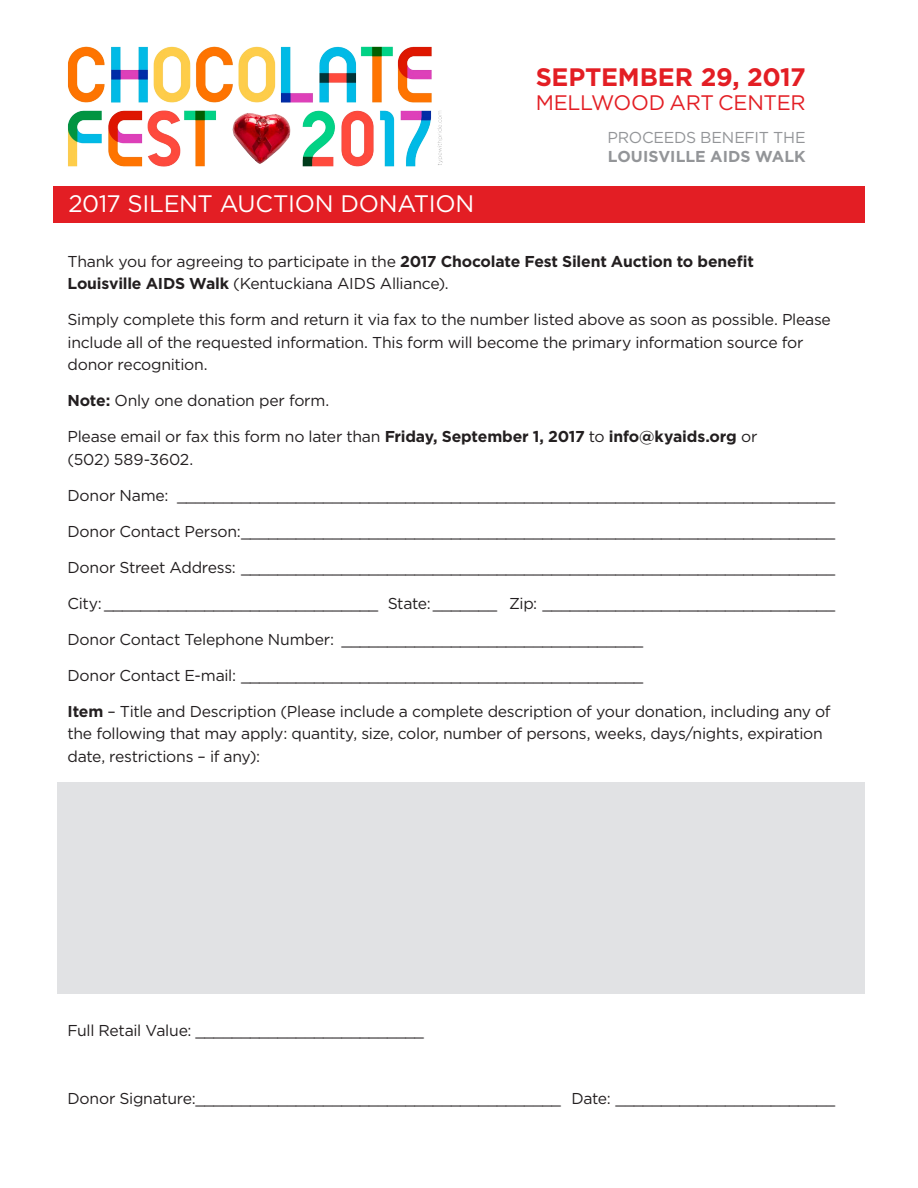
<style>
.page{position:relative;width:918px;height:1188px;background:#fff}
.page>*{position:absolute;margin:0;border:0;box-sizing:border-box;transform-origin:0 0}
.t1{font:700 25.2px "Gotham";letter-spacing:-.005em;color:#e31e24}
.S__Form{font:23.85px "Gotham";letter-spacing:-.015em;color:#fff}
.t2{font:21px "Gotham";letter-spacing:-.015em;color:#e31e24}
.S__Form-2{font:15.75px/22.5px "Gotham";letter-spacing:-.015em;color:#231f20}
.t3{font:15.75px/18.9px "Gotham";letter-spacing:-.02em;color:#939598}
.s1{font-weight:700}
</style>
<div class="page">
<div style="left:53px;top:186px;width:812px;height:37px;background:#e31e24"></div>
<img style="left:67px;top:46px;width:376px;height:121px">
<div style="left:57px;top:782px;width:808px;height:212px;background:#e1e2e4"></div>
<p class="S__Form" style="left:68px;top:189px;width:407px">2017 SILENT AUCTION DONATION</p>
<p class="t1" style="left:536px;top:60px;width:272px">SEPTEMBER 29, 2017</p>
<p class="t2" style="left:536px;top:89px;width:272px">MELLWOOD ART CENTER</p>
<p class="t3" style="left:607px;top:128px;width:200px">PROCEEDS BENEFIT THE<br><span class="s1">LOUISVILLE AIDS WALK</span></p>
<p class="S__Form-2" style="left:68px;top:250px;width:688px">Thank you for agreeing to participate in the <span class="s1">2017 Chocolate Fest Silent Auction to benefit<br>Louisville AIDS Walk</span> (Kentuckiana AIDS Alliance).</p>
<p class="S__Form-2" style="left:68px;top:308px;width:765px">Simply complete this form and return it via fax to the number listed above as soon as possible. Please include all of the requested information. This form will become the primary information source for donor recognition.</p>
<p class="S__Form-2" style="left:68px;top:389px;width:263px"><span class="s1">Note:</span> Only one donation per form.</p>
<p class="S__Form-2" style="left:67px;top:425px;width:691px">Please email or fax this form no later than <span class="s1">Friday, September 1, 2017</span> to <span class="s1">info@kyaids.org</span> or (502) 589-3602.</p>
<p class="S__Form-2" style="left:67px;top:484px;width:769px">Donor Name: ________________________________________________________________________</p>
<p class="S__Form-2" style="left:68px;top:520px;width:769px">Donor Contact Person:_________________________________________________________________</p>
<p class="S__Form-2" style="left:68px;top:556px;width:769px">Donor Street Address: _________________________________________________________________</p>
<p class="S__Form-2" style="left:68px;top:592px;width:769px">City:______________________________ State:_______ Zip: ________________________________</p>
<p class="S__Form-2" style="left:68px;top:628px;width:577px">Donor Contact Telephone Number: _________________________________</p>
<p class="S__Form-2" style="left:68px;top:664px;width:577px">Donor Contact E-mail: ____________________________________________</p>
<p class="S__Form-2" style="left:68px;top:700px;width:765px"><span class="s1">Item</span> – Title and Description (Please include a complete description of your donation, including any of the following that may apply: quantity, size, color, number of persons, weeks, days/nights, expiration date, restrictions – if any):</p>
<p class="S__Form-2" style="left:68px;top:1019px;width:358px">Full Retail Value: _________________________</p>
<p class="S__Form-2" style="left:68px;top:1087px;width:769px">Donor Signature:________________________________________ Date: ________________________</p>
</div>
